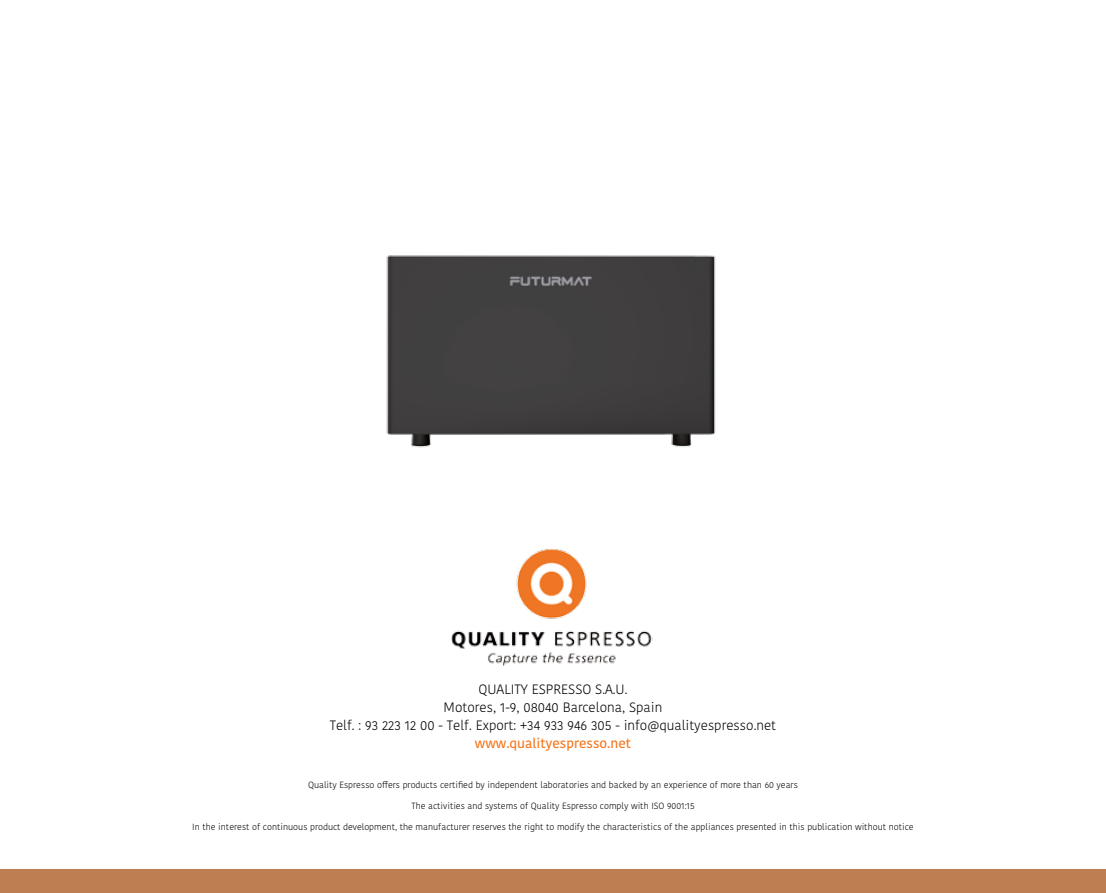
<style>
.page{position:relative;width:1106px;height:893px;background:#fff}
.page>*{position:absolute;margin:0;border:0;box-sizing:border-box;transform-origin:0 0}
.t1{font:300 13.5px/18px "Kohinoor Devanagari";color:#000;text-align:center}
.t2{font:500 13.5px "Kohinoor Devanagari";color:#f47920}
.t3{font:300 9px "Kohinoor Devanagari";color:#000}
</style>
<div class="page">
<img style="left:386px;top:255px;width:330px;height:193px">
<div style="left:0;top:870px;width:1106px;height:23px;background:#bf7e52"></div>
<img style="left:451px;top:549px;width:201px;height:117px">
<h1 class="t1" style="left:330px;top:680px;width:448px">QUALITY ESPRESSO S.A.U.<br>Motores, 1-9, 08040 Barcelona, Spain<br>Telf. : 93 223 12 00 - Telf. Export: +34 933 946 305 - info@qualityespresso.net</h1>
<h1 class="t2" style="left:475px;top:735px;width:158px">www.qualityespresso.net</h1>
<p class="t3" style="left:308px;top:779px;width:491px">Quality Espresso offers products certified by independent laboratories and backed by an experience of more than 60 years</p>
<p class="t3" style="left:411px;top:800px;width:284px">The activities and systems of Quality Espresso comply with ISO 9001:15</p>
<p class="t3" style="left:192px;top:821px;width:723px">In the interest of continuous product development, the manufacturer reserves the right to modify the characteristics of the appliances presented in this publication without notice</p>
</div>
